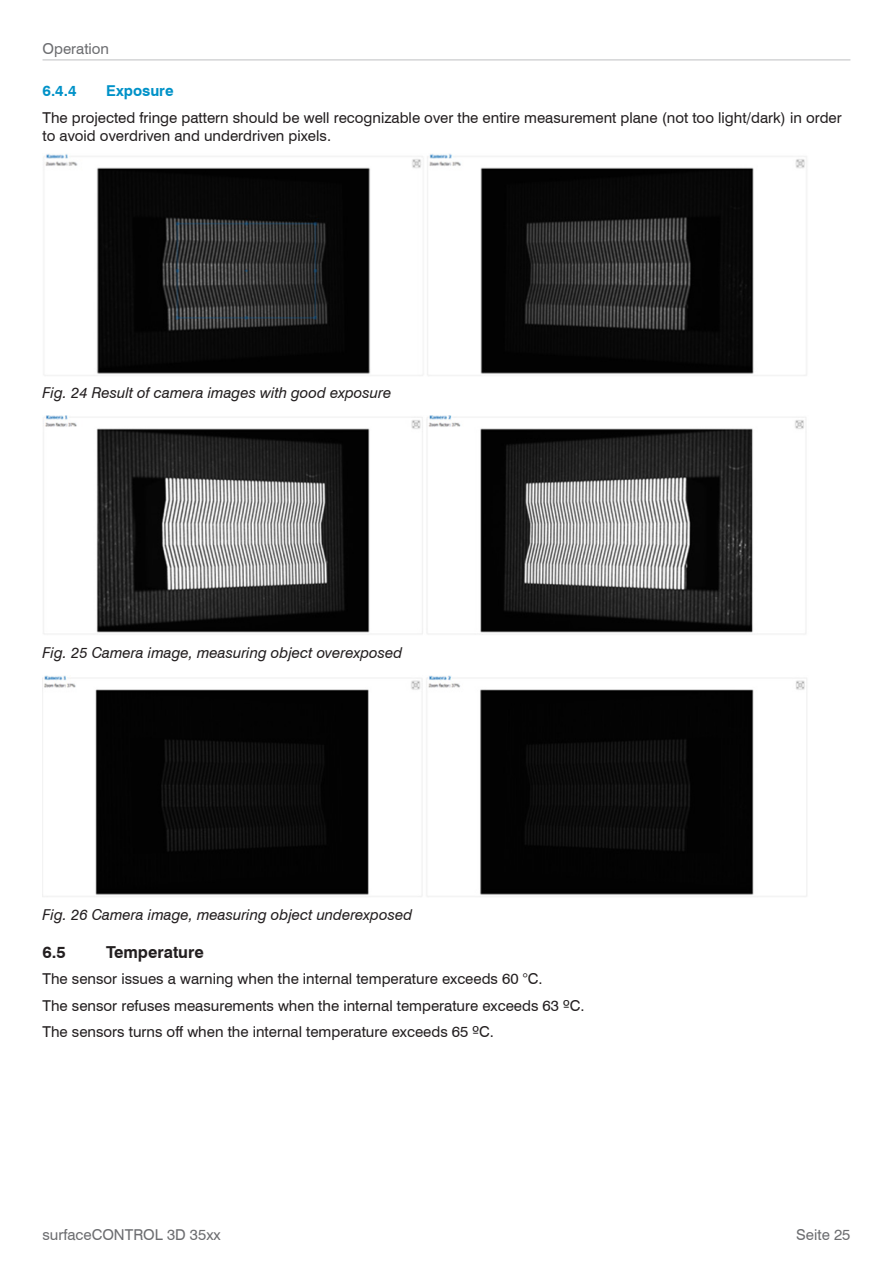
<style>
.page{position:relative;width:893px;height:1263px;background:#fff}
.page>*{position:absolute;margin:0;border:0;box-sizing:border-box;transform-origin:0 0}
.t1{font:700 16.5px "Swiss 721 BT";color:#231f20}
.t2{font:15px/26.5px "Swiss 721 BT";color:#231f20}
.t3{font:italic 15px "Swiss 721 BT";color:#231f20}
.t4{font:15px "Swiss 721 BT";color:#6c6d70}
.t5{font:700 15px "Swiss 721 BT";color:#0092c8}
</style>
<div class="page">
<hr style="left:43px;top:60px;width:807px;height:1px;background:#bebfc2">
<img style="left:43px;top:154px;width:764px;height:222px">
<img style="left:43px;top:415px;width:763px;height:220px">
<img style="left:43px;top:675px;width:764px;height:222px">
<p class="t4" style="left:43px;top:39px;width:68px">Operation</p>
<p class="t5" style="left:43px;top:82px;width:36px">6.4.4</p>
<p class="t5" style="left:106px;top:82px;width:69px">Exposure</p>
<p class="t2" style="left:43px;top:108px;width:801px;line-height:18px">The projected fringe pattern should be well recognizable over the entire measurement plane (not too light/dark) in order to avoid overdriven and underdriven pixels.</p>
<p class="t3" style="left:43px;top:384px;width:350px">Fig. 24 Result of camera images with good exposure</p>
<p class="t3" style="left:43px;top:644px;width:361px">Fig. 25 Camera image, measuring object overexposed</p>
<p class="t3" style="left:43px;top:905px;width:371px">Fig. 26 Camera image, measuring object underexposed</p>
<p class="t1" style="left:43px;top:942px;width:25px">6.5</p>
<p class="t1" style="left:106px;top:942px;width:99px">Temperature</p>
<p class="t2" style="left:43px;top:965px;width:543px">The sensor issues a warning when the internal temperature exceeds 60 °C.<br>The sensor refuses measurements when the internal temperature exceeds 63 ºC.<br>The sensors turns off when the internal temperature exceeds 65 ºC.</p>
<p class="t4" style="left:43px;top:1226px;width:180px">surfaceCONTROL 3D 35xx</p>
<p class="t4" style="left:796px;top:1226px;width:56px">Seite 25</p>
</div>
